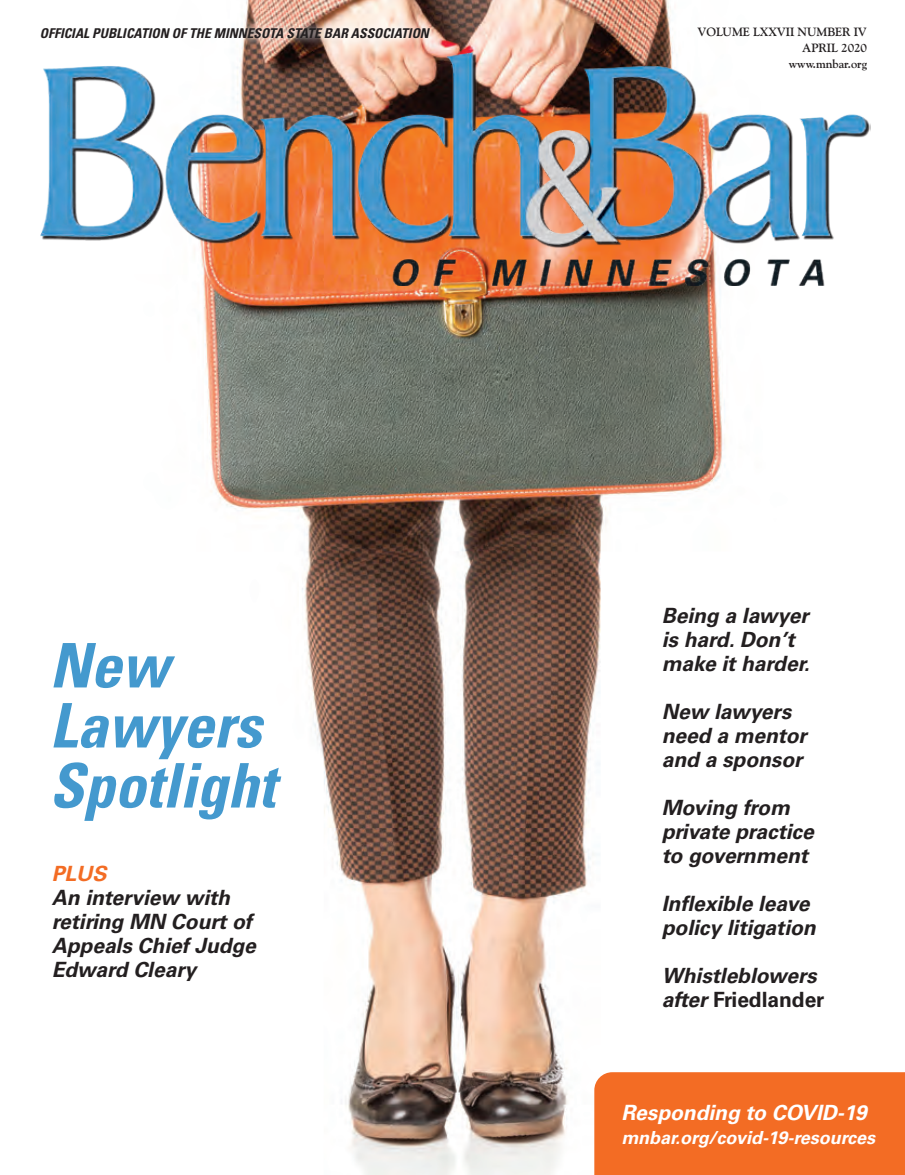
<style>
.page{position:relative;width:905px;height:1175px;background:#fff}
.page>*{position:absolute;margin:0;border:0;box-sizing:border-box;transform-origin:0 0}
.t1{font:italic 700 condensed 61.5px/60px "Univers LT";color:#4499ce}
.t2{font:italic 700 21px/24px "Univers LT";letter-spacing:-.005em;color:#231f20}
.t3{font:italic 700 21px "Univers LT";letter-spacing:-.005em;color:#fff}
.t4{font:italic 700 21px "Univers LT";color:#f36c24}
.t5{font:italic 700 18px "Univers LT";letter-spacing:-.005em;color:#fff}
.t6{font:italic 700 condensed 13.5px "Univers LT";color:#231f20}
.t7{font:700 12px/15.8px "Goudy Old Style BT";letter-spacing:-.005em;color:#231f20;text-align:right}
.s1{font-style:normal}
</style>
<div class="page">
<img style="left:203px;top:0;width:668px;height:1174px">
<div style="left:31px;top:18px;width:408px;height:29px;background:#fff;opacity:.75"></div>
<img style="left:40px;top:53px;width:830px;height:232px">
<div style="left:594px;top:1072px;width:310px;height:102px;background:#f36c24"></div>
<p class="t6" style="left:40px;top:25px;width:390px">OFFICIAL PUBLICATION OF THE MINNESOTA STATE BAR ASSOCIATION</p>
<p class="t7" style="left:697px;top:24px;width:171px">VOLUME LXXVII NUMBER IV<br>APRIL 2020<br>www.mnbar.org</p>
<h1 class="t1" style="left:50px;top:635px;width:227px">New<br>Lawyers<br>Spotlight</h1>
<p class="t4" style="left:52px;top:861px;width:56px">PLUS</p>
<p class="t2" style="left:52px;top:885px;width:205px">An interview with retiring MN Court of<br>Appeals Chief Judge<br>Edward Cleary</p>
<p class="t2" style="left:662px;top:603px;width:149px">Being a lawyer is hard. Don’t make it harder.</p>
<p class="t2" style="left:662px;top:699px;width:146px">New lawyers need a mentor and a sponsor</p>
<p class="t2" style="left:662px;top:795px;width:153px">Moving from private practice to government</p>
<p class="t2" style="left:662px;top:891px;width:155px">Inflexible leave policy litigation</p>
<p class="t2" style="left:662px;top:963px;width:164px">Whistleblowers after <span class="s1">Friedlander</span></p>
<p class="t3" style="left:621px;top:1100px;width:247px">Responding to COVID-19</p>
<p class="t5" style="left:621px;top:1127px;width:255px">mnbar.org/covid-19-resources</p>
</div>
